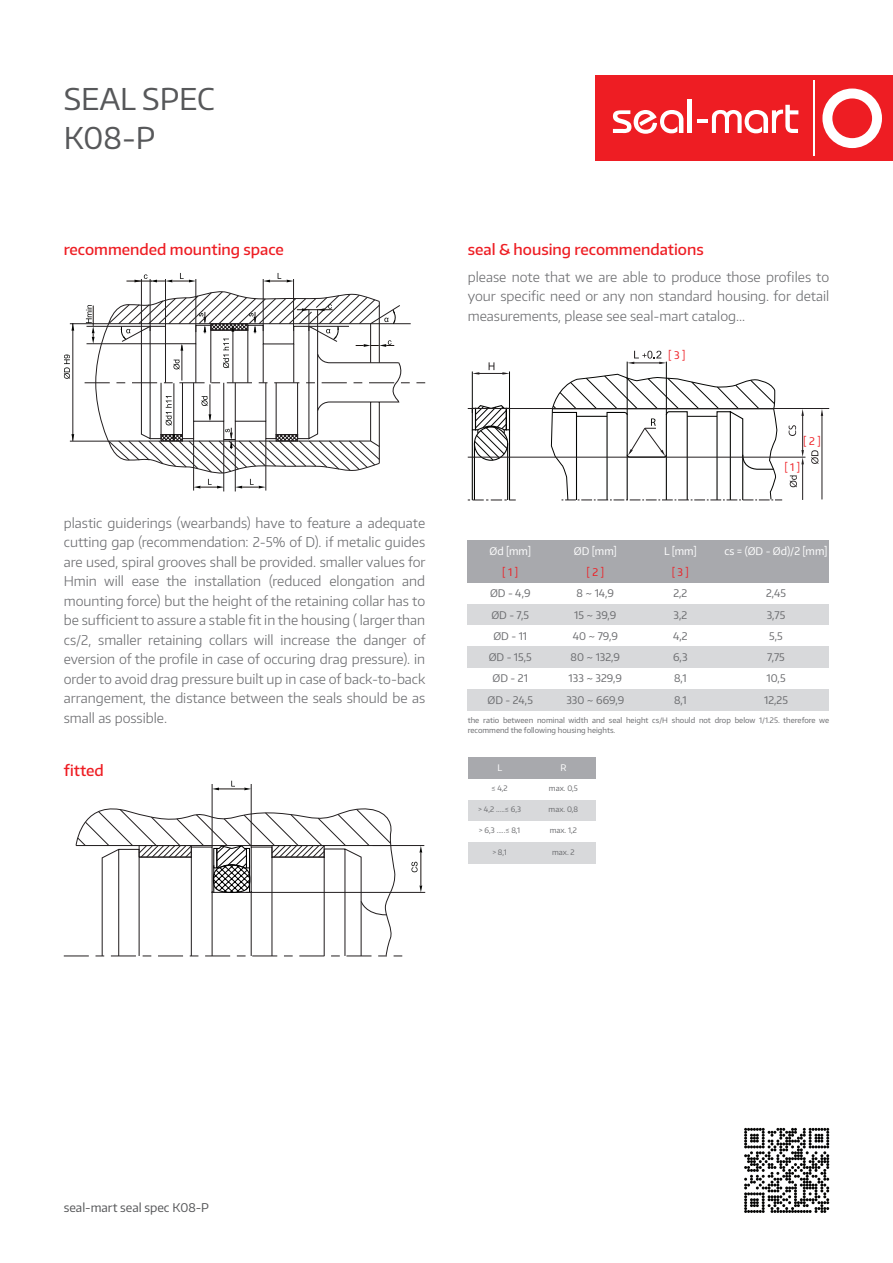
<style>
.page{position:relative;width:893px;height:1263px;background:#fff}
.page>*{position:absolute;margin:0;border:0;box-sizing:border-box;transform-origin:0 0}
.t1{font:30px/39px "Encode Sans";color:#57585a}
.t2{font:500 15px "Encode Sans";color:#ee1d23}
.t3{font:300 13.5px/19.5px "Encode Sans";color:#6c6d70;text-align:justify}
.t4{font:12px "Encode Sans";color:#57585a}
.t5{font:10.5px "Encode Sans";color:#6c6d70}
.t6{font:10.5px "Encode Sans";color:#fff}
.t7{font:10.5px "Encode Sans";color:#ee1d23}
.t8{font:9px "Encode Sans";color:#fff}
.t9{font:7.5px/10.5px "Encode Sans";color:#6c6d70}
</style>
<div class="page">
<div style="left:595px;top:76px;width:298px;height:85px;background:#ee1d23"></div>
<div style="left:822px;top:89px;width:60px;height:59px;background:#fff;border-radius:50%"></div>
<div style="left:832px;top:98px;width:40px;height:40px;background:#ee1d23;border-radius:50%"></div>
<svg style="left:613px;top:110px;width:70px;height:24px"></svg>
<hr style="left:687px;top:100px;width:4px;height:33px;background:#fff">
<svg style="left:697px;top:105px;width:101px;height:28px"></svg>
<hr style="left:813px;top:81px;width:2px;height:75px;background:#fff">
<svg style="left:744px;top:1128px;width:85px;height:85px"></svg>
<hr style="left:193px;top:439px;width:1px;height:52px;background:#231f20">
<hr style="left:223px;top:439px;width:1px;height:52px;background:#231f20">
<hr style="left:235px;top:439px;width:1px;height:52px;background:#231f20">
<hr style="left:266px;top:439px;width:1px;height:52px;background:#231f20">
<hr style="left:141px;top:279px;width:1px;height:52px;background:#231f20">
<hr style="left:150px;top:279px;width:1px;height:52px;background:#231f20">
<hr style="left:165px;top:279px;width:1px;height:52px;background:#231f20">
<hr style="left:196px;top:279px;width:1px;height:53px;background:#231f20">
<svg style="left:126px;top:273px;width:70px;height:9px"></svg>
<hr style="left:263px;top:279px;width:1px;height:52px;background:#231f20">
<hr style="left:293px;top:279px;width:1px;height:52px;background:#231f20">
<svg style="left:263px;top:273px;width:31px;height:9px"></svg>
<svg style="left:64px;top:289px;width:361px;height:199px"></svg>
<div style="left:468px;top:562px;width:361px;height:21px;background:#a8a9ad"></div>
<div style="left:468px;top:604px;width:361px;height:21px;background:#d8d9db"></div>
<div style="left:468px;top:647px;width:361px;height:21px;background:#d8d9db"></div>
<div style="left:468px;top:689px;width:361px;height:22px;background:#d8d9db"></div>
<div style="left:468px;top:540px;width:361px;height:22px;background:#a8a9ad"></div>
<hr style="left:627px;top:362px;width:1px;height:53px;background:#040503">
<hr style="left:666px;top:362px;width:1px;height:53px;background:#040503">
<svg style="left:821px;top:409px;width:2px;height:7px"></svg>
<hr style="left:822px;top:414px;width:1px;height:85px;background:#231f20">
<svg style="left:801px;top:409px;width:3px;height:7px"></svg>
<hr style="left:802px;top:414px;width:1px;height:39px;background:#231f20">
<svg style="left:801px;top:450px;width:3px;height:14px"></svg>
<hr style="left:802px;top:462px;width:1px;height:38px;background:#231f20">
<svg style="left:790px;top:475px;width:7px;height:12px"></svg>
<svg style="left:811px;top:450px;width:8px;height:14px"></svg>
<svg style="left:551px;top:374px;width:231px;height:127px"></svg>
<svg style="left:627px;top:351px;width:39px;height:13px"></svg>
<svg style="left:789px;top:425px;width:7px;height:11px"></svg>
<svg style="left:471px;top:404px;width:40px;height:57px"></svg>
<hr style="left:472px;top:430px;width:1px;height:70px;background:#040503">
<hr style="left:509px;top:430px;width:1px;height:70px;background:#040503">
<hr style="left:507px;top:443px;width:1px;height:57px;background:#040503">
<hr style="left:474px;top:443px;width:1px;height:57px;background:#040503">
<hr style="left:472px;top:371px;width:1px;height:42px;background:#040503">
<hr style="left:509px;top:371px;width:1px;height:42px;background:#040503">
<svg style="left:468px;top:500px;width:48px;height:1px"></svg>
<hr style="left:468px;top:408px;width:361px;height:1px;background:#231f20">
<hr style="left:468px;top:457px;width:337px;height:1px;background:#231f20">
<svg style="left:489px;top:362px;width:5px;height:8px"></svg>
<svg style="left:472px;top:372px;width:7px;height:3px"></svg>
<svg style="left:502px;top:372px;width:7px;height:3px"></svg>
<hr style="left:476px;top:373px;width:30px;height:1px;background:#231f20">
<svg style="left:64px;top:809px;width:338px;height:148px"></svg>
<div style="left:213px;top:848px;width:4px;height:20px;border:1px solid #000"></div>
<div style="left:246px;top:848px;width:4px;height:20px;border:1px solid #000"></div>
<hr style="left:212px;top:784px;width:1px;height:63px;background:#231f20">
<hr style="left:251px;top:784px;width:1px;height:63px;background:#231f20">
<svg style="left:212px;top:781px;width:39px;height:9px"></svg>
<svg style="left:411px;top:862px;width:6px;height:10px"></svg>
<hr style="left:246px;top:892px;width:179px;height:1px;background:#231f20">
<hr style="left:373px;top:845px;width:51px;height:1px;background:#231f20">
<svg style="left:419px;top:885px;width:3px;height:7px"></svg>
<svg style="left:419px;top:846px;width:3px;height:7px"></svg>
<hr style="left:421px;top:853px;width:1px;height:32px;background:#191310">
<div style="left:468px;top:758px;width:127px;height:21px;background:#a8a9ad"></div>
<div style="left:468px;top:800px;width:127px;height:21px;background:#d8d9db"></div>
<div style="left:468px;top:843px;width:127px;height:21px;background:#d8d9db"></div>
<h1 class="t1" style="left:64px;top:79px;width:153px">SEAL SPEC<br>K08-P</h1>
<p class="t2" style="left:64px;top:239px;width:222px">recommended mounting space</p>
<p class="t3" style="left:64px;top:512px;width:363px">plastic guiderings (wearbands) have to feature a adequate cutting gap (recommendation: 2-5% of D). if metalic guides are used, spiral grooves shall be provided. smaller values for Hmin will ease the installation (reduced elongation and mounting force) but the height of the retaining collar has to be sufficient to assure a stable fit in the housing ( larger than cs/2, smaller retaining collars will increase the danger of eversion of the profile in case of occuring drag pressure). in order to avoid drag pressure built up in case of back-to-back arrangement, the distance between the seals should be as small as possible.</p>
<p class="t2" style="left:64px;top:761px;width:42px">fitted</p>
<p class="t2" style="left:468px;top:239px;width:237px">seal &amp; housing recommendations</p>
<p class="t3" style="left:468px;top:266px;width:363px">please note that we are able to produce those profiles to your specific need or any non standard housing. for detail measurements, please see seal-mart catalog...</p>
<p class="t7" style="left:668px;top:348px;width:19px">[ 3 ]</p>
<p class="t7" style="left:803px;top:434px;width:19px">[ 2 ]</p>
<p class="t7" style="left:784px;top:460px;width:17px">[ 1 ]</p>
<p class="t6" style="left:489px;top:544px;width:43px">Ød [mm]</p>
<p class="t6" style="left:574px;top:544px;width:44px">ØD [mm]</p>
<p class="t6" style="left:664px;top:544px;width:34px">L [mm]</p>
<p class="t6" style="left:725px;top:544px;width:104px">cs = (ØD - Ød)/2 [mm]</p>
<p class="t7" style="left:502px;top:565px;width:17px">[ 1 ]</p>
<p class="t7" style="left:587px;top:565px;width:19px">[ 2 ]</p>
<p class="t7" style="left:672px;top:565px;width:19px">[ 3 ]</p>
<p class="t5" style="left:490px;top:587px;width:42px">ØD - 4,9</p>
<p class="t5" style="left:576px;top:587px;width:39px">8 ~ 14,9</p>
<p class="t5" style="left:673px;top:587px;width:16px">2,2</p>
<p class="t5" style="left:766px;top:587px;width:21px">2,45</p>
<p class="t5" style="left:491px;top:608px;width:39px">ØD - 7,5</p>
<p class="t5" style="left:574px;top:608px;width:44px">15 ~ 39,9</p>
<p class="t5" style="left:673px;top:608px;width:15px">3,2</p>
<p class="t5" style="left:767px;top:608px;width:20px">3,75</p>
<p class="t5" style="left:493px;top:629px;width:35px">ØD - 11</p>
<p class="t5" style="left:573px;top:629px;width:47px">40 ~ 79,9</p>
<p class="t5" style="left:673px;top:629px;width:16px">4,2</p>
<p class="t5" style="left:769px;top:629px;width:15px">5,5</p>
<p class="t5" style="left:489px;top:650px;width:45px">ØD - 15,5</p>
<p class="t5" style="left:571px;top:650px;width:51px">80 ~ 132,9</p>
<p class="t5" style="left:673px;top:650px;width:16px">6,3</p>
<p class="t5" style="left:767px;top:650px;width:19px">7,75</p>
<p class="t5" style="left:493px;top:672px;width:37px">ØD - 21</p>
<p class="t5" style="left:569px;top:672px;width:55px">133 ~ 329,9</p>
<p class="t5" style="left:674px;top:672px;width:14px">8,1</p>
<p class="t5" style="left:766px;top:672px;width:21px">10,5</p>
<p class="t5" style="left:488px;top:693px;width:47px">ØD - 24,5</p>
<p class="t5" style="left:566px;top:693px;width:59px">330 ~ 669,9</p>
<p class="t5" style="left:674px;top:693px;width:14px">8,1</p>
<p class="t5" style="left:764px;top:693px;width:25px">12,25</p>
<p class="t9" style="left:468px;top:714px;width:363px">the ratio between nominal width and seal height cs/H should not drop below 1/1.25. therefore we recommend the following housing heights.</p>
<p class="t8" style="left:497px;top:761px;width:6px">L</p>
<p class="t8" style="left:560px;top:761px;width:7px">R</p>
<p class="t9" style="left:491px;top:782px;width:18px">≤ 4,2</p>
<p class="t9" style="left:549px;top:782px;width:31px">max. 0,5</p>
<p class="t9" style="left:478px;top:804px;width:44px">&gt; 4,2 .....≤ 6,3</p>
<p class="t9" style="left:549px;top:804px;width:31px">max. 0,8</p>
<p class="t9" style="left:479px;top:825px;width:43px">&gt; 6,3 .....≤ 8,1</p>
<p class="t9" style="left:550px;top:825px;width:29px">max. 1,2</p>
<p class="t9" style="left:492px;top:846px;width:16px">&gt; 8,1</p>
<p class="t9" style="left:552px;top:846px;width:24px">max. 2</p>
<p class="t4" style="left:64px;top:1200px;width:147px">seal-mart seal spec K08-P</p>
</div>
